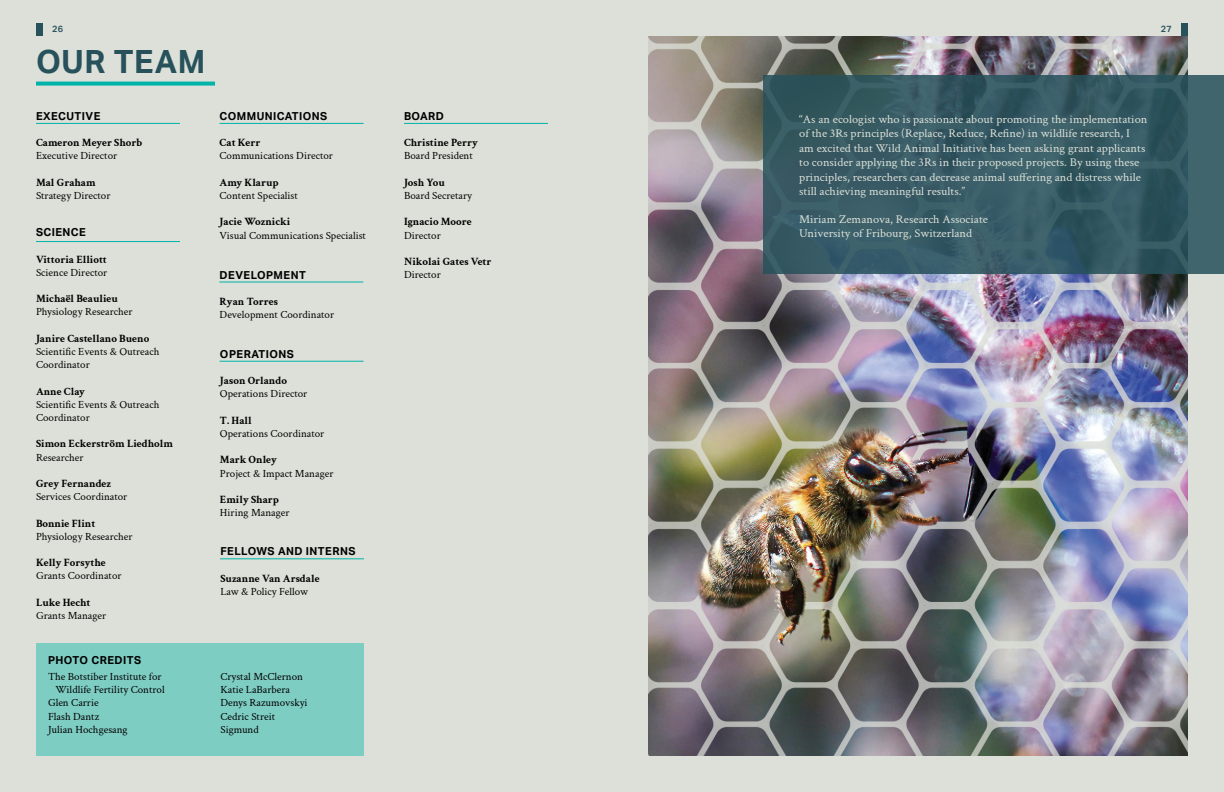
<style>
.page{position:relative;width:1224px;height:792px;background:#dce0d8}
.page>*{position:absolute;margin:0;border:0;box-sizing:border-box;transform-origin:0 0}
.t1{font:700 32px "Aktiv Grotesk";letter-spacing:.02em;color:#27515b}
.t2{font:12px/14.4px "Crimson Text";color:#dce0d8}
.t3{font:11px/13.2px "Crimson Text";color:#000}
.t4{font:700 11px "Crimson Text";color:#000}
.t5{font:700 11px "Aktiv Grotesk";letter-spacing:.04em;color:#000}
.t6{font:600 9px "Aktiv Grotesk";color:#27515b}
</style>
<div class="page">
<img style="left:648px;top:36px;width:540px;height:720px">
<svg style="left:763px;top:75px;width:461px;height:199px;background:#365a64"></svg>
<svg style="left:36px;top:82px;width:179px;height:4px"></svg>
<hr style="left:36px;top:123px;width:144px;height:1px;background:#00b3a8">
<hr style="left:220px;top:123px;width:144px;height:1px;background:#00b3a8">
<hr style="left:404px;top:123px;width:144px;height:1px;background:#00b3a8">
<hr style="left:36px;top:241px;width:144px;height:1px;background:#00b3a8">
<hr style="left:219px;top:282px;width:144px;height:1px;background:#00b3a8">
<hr style="left:220px;top:361px;width:144px;height:1px;background:#00b3a8">
<hr style="left:220px;top:559px;width:144px;height:1px;background:#00b3a8">
<div style="left:36px;top:643px;width:328px;height:113px;background:#7ecdc3"></div>
<div style="left:36px;top:23px;width:6px;height:13px;background:#27515b"></div>
<div style="left:1182px;top:23px;width:6px;height:13px;background:#27515b"></div>
<p class="t6" style="left:52px;top:24px;width:13px">26</p>
<p class="t6" style="left:1161px;top:24px;width:13px">27</p>
<h1 class="t1" style="left:36px;top:43px;width:171px">OUR TEAM</h1>
<p class="t5" style="left:36px;top:110px;width:66px">EXECUTIVE</p>
<p class="t4" style="left:36px;top:135px;width:108px">Cameron Meyer Shorb</p>
<p class="t3" style="left:36px;top:149px;width:83px">Executive Director</p>
<p class="t4" style="left:36px;top:174px;width:61px">Mal Graham</p>
<p class="t3" style="left:36px;top:188px;width:76px">Strategy Director</p>
<p class="t5" style="left:36px;top:226px;width:51px">SCIENCE</p>
<p class="t4" style="left:36px;top:251px;width:72px">Vittoria Elliott</p>
<p class="t3" style="left:36px;top:265px;width:73px">Science Director</p>
<p class="t4" style="left:36px;top:290px;width:84px">Michaël Beaulieu</p>
<p class="t3" style="left:36px;top:305px;width:98px">Physiology Researcher</p>
<p class="t4" style="left:36px;top:330px;width:115px">Janire Castellano Bueno</p>
<p class="t3" style="left:36px;top:344px;width:125px">Scientific Events &amp; Outreach<br>Coordinator</p>
<p class="t4" style="left:36px;top:383px;width:51px">Anne Clay</p>
<p class="t3" style="left:36px;top:397px;width:125px">Scientific Events &amp; Outreach<br>Coordinator</p>
<p class="t4" style="left:36px;top:436px;width:138px">Simon Eckerström Liedholm</p>
<p class="t3" style="left:36px;top:450px;width:49px">Researcher</p>
<p class="t4" style="left:36px;top:475px;width:77px">Grey Fernandez</p>
<p class="t3" style="left:36px;top:490px;width:93px">Services Coordinator</p>
<p class="t4" style="left:36px;top:515px;width:61px">Bonnie Flint</p>
<p class="t3" style="left:36px;top:529px;width:98px">Physiology Researcher</p>
<p class="t4" style="left:36px;top:554px;width:71px">Kelly Forsythe</p>
<p class="t3" style="left:36px;top:569px;width:87px">Grants Coordinator</p>
<p class="t4" style="left:36px;top:594px;width:56px">Luke Hecht</p>
<p class="t3" style="left:36px;top:608px;width:72px">Grants Manager</p>
<p class="t5" style="left:48px;top:654px;width:95px">PHOTO CREDITS</p>
<p class="t3" style="left:48px;top:669px;width:115px">The Botstiber Institute for</p>
<p class="t3" style="left:55px;top:683px;width:111px">Wildlife Fertility Control</p>
<p class="t3" style="left:48px;top:696px;width:52px">Glen Carrie</p>
<p class="t3" style="left:48px;top:709px;width:53px">Flash Dantz</p>
<p class="t3" style="left:48px;top:722px;width:81px">Julian Hochgesang</p>
<p class="t5" style="left:220px;top:110px;width:109px">COMMUNICATIONS</p>
<p class="t4" style="left:220px;top:135px;width:42px">Cat Kerr</p>
<p class="t3" style="left:220px;top:149px;width:115px">Communications Director</p>
<p class="t4" style="left:220px;top:174px;width:61px">Amy Klarup</p>
<p class="t3" style="left:220px;top:188px;width:80px">Content Specialist</p>
<p class="t4" style="left:220px;top:214px;width:72px">Jacie Woznicki</p>
<p class="t3" style="left:220px;top:228px;width:148px">Visual Communications Specialist</p>
<p class="t5" style="left:220px;top:268px;width:88px">DEVELOPMENT</p>
<p class="t4" style="left:220px;top:293px;width:60px">Ryan Torres</p>
<p class="t3" style="left:220px;top:308px;width:116px">Development Coordinator</p>
<p class="t5" style="left:220px;top:348px;width:76px">OPERATIONS</p>
<p class="t4" style="left:220px;top:373px;width:68px">Jason Orlando</p>
<p class="t3" style="left:220px;top:387px;width:89px">Operations Director</p>
<p class="t4" style="left:220px;top:412px;width:33px">T. Hall</p>
<p class="t3" style="left:220px;top:426px;width:106px">Operations Coordinator</p>
<p class="t4" style="left:220px;top:452px;width:59px">Mark Onley</p>
<p class="t3" style="left:220px;top:466px;width:115px">Project &amp; Impact Manager</p>
<p class="t4" style="left:220px;top:491px;width:60px">Emily Sharp</p>
<p class="t3" style="left:220px;top:506px;width:71px">Hiring Manager</p>
<p class="t5" style="left:220px;top:545px;width:137px">FELLOWS AND INTERNS</p>
<p class="t4" style="left:220px;top:570px;width:101px">Suzanne Van Arsdale</p>
<p class="t3" style="left:220px;top:584px;width:89px">Law &amp; Policy Fellow</p>
<p class="t3" style="left:220px;top:669px;width:89px">Crystal McClernon<br>Katie LaBarbera<br>Denys Razumovskyi<br>Cedric Streit<br>Sigmund</p>
<p class="t5" style="left:404px;top:110px;width:41px">BOARD</p>
<p class="t4" style="left:404px;top:135px;width:75px">Christine Perry</p>
<p class="t3" style="left:404px;top:149px;width:70px">Board President</p>
<p class="t4" style="left:404px;top:174px;width:42px">Josh You</p>
<p class="t3" style="left:404px;top:188px;width:70px">Board Secretary</p>
<p class="t4" style="left:404px;top:214px;width:69px">Ignacio Moore</p>
<p class="t3" style="left:404px;top:228px;width:38px">Director</p>
<p class="t4" style="left:404px;top:253px;width:89px">Nikolai Gates Vetr</p>
<p class="t3" style="left:404px;top:268px;width:38px">Director</p>
<p class="t2" style="left:799px;top:111px;width:350px">“As an ecologist who is passionate about promoting the implementation of the 3Rs principles (Replace, Reduce, Refine) in wildlife research, I am excited that Wild Animal Initiative has been asking grant applicants to consider applying the 3Rs in their proposed projects. By using these principles, researchers can decrease animal suffering and distress while still achieving meaningful results.”</p>
<p class="t2" style="left:799px;top:211px;width:190px">Miriam Zemanova, Research Associate<br>University of Fribourg, Switzerland</p>
</div>
